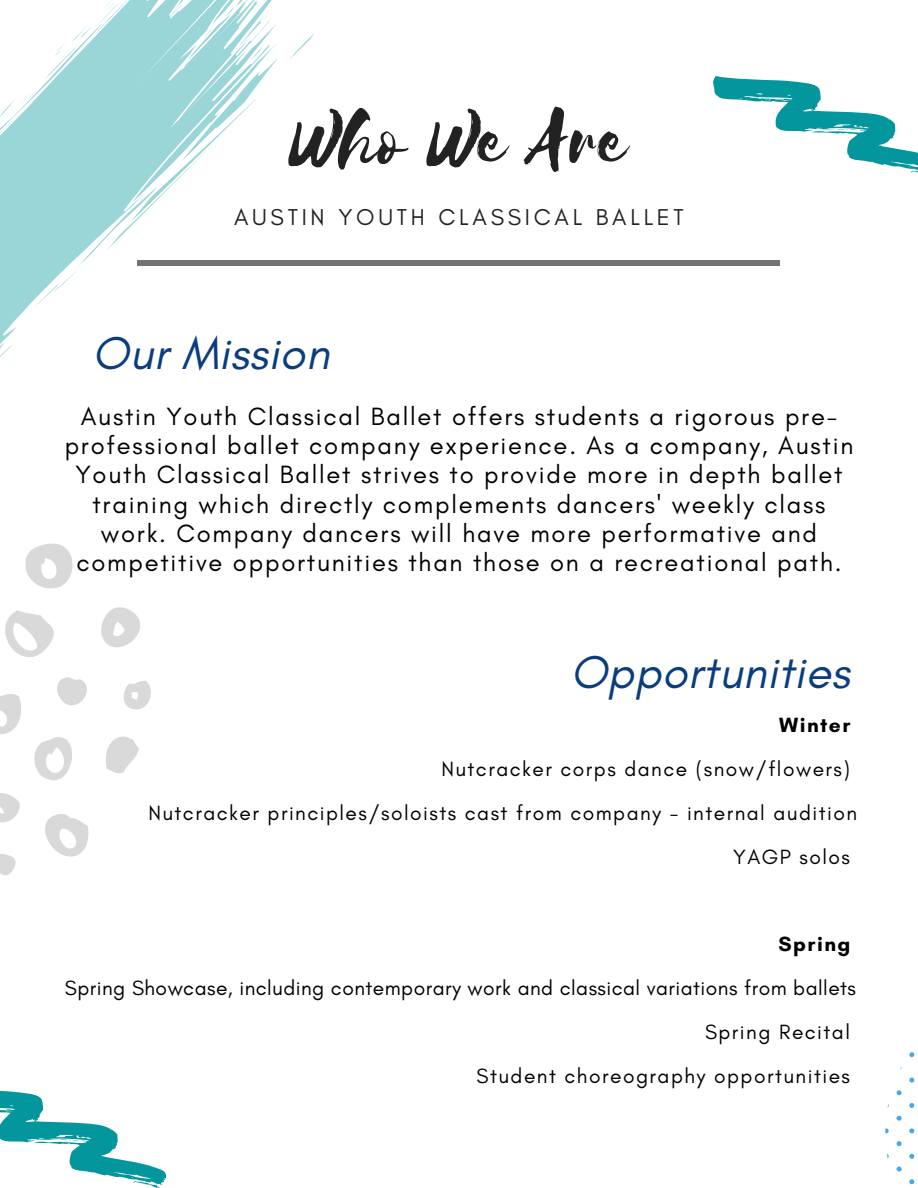
<style>
.page{position:relative;width:918px;height:1188px;background:#fff}
.page>*{position:absolute;margin:0;border:0;box-sizing:border-box;transform-origin:0 0}
.t1{font:85.65px "Selima";color:#222}
.t2{font:italic 46.65px "Glacial Indifference";letter-spacing:.01em;color:#0a3d7f}
.t3{font:25.5px/29.2px "Glacial Indifference";letter-spacing:.07em;color:#000;text-align:center}
.t4{font:23.4px "Glacial Indifference";letter-spacing:.16em;color:#222}
.t5{font:21px/43.8px "Glacial Indifference";letter-spacing:.02em;color:#000;text-align:right}
.t6{font:21px "Glacial Indifference";letter-spacing:.07em;color:#000}
.t7{font:700 21px "Glacial Indifference";letter-spacing:.07em;color:#000}
</style>
<div class="page">
<svg style="left:0;top:309px;width:26px;height:48px"></svg>
<svg style="left:0;top:0;width:314px;height:309px"></svg>
<svg style="left:909px;top:1052px;width:5px;height:5px"></svg>
<svg style="left:897px;top:1090px;width:5px;height:5px"></svg>
<svg style="left:909px;top:1103px;width:5px;height:5px"></svg>
<svg style="left:909px;top:1078px;width:5px;height:5px"></svg>
<svg style="left:897px;top:1141px;width:5px;height:5px"></svg>
<svg style="left:909px;top:1154px;width:5px;height:5px"></svg>
<svg style="left:885px;top:1128px;width:4px;height:5px"></svg>
<svg style="left:909px;top:1128px;width:5px;height:5px"></svg>
<svg style="left:897px;top:1116px;width:5px;height:5px"></svg>
<svg style="left:909px;top:1179px;width:5px;height:5px"></svg>
<svg style="left:897px;top:1167px;width:5px;height:4px"></svg>
<svg style="left:713px;top:76px;width:205px;height:97px"></svg>
<svg style="left:25px;top:544px;width:48px;height:45px"></svg>
<svg style="left:101px;top:607px;width:39px;height:41px"></svg>
<svg style="left:5px;top:610px;width:49px;height:47px"></svg>
<svg style="left:123px;top:681px;width:28px;height:29px"></svg>
<svg style="left:105px;top:736px;width:34px;height:38px"></svg>
<svg style="left:0;top:677px;width:89px;height:199px"></svg>
<svg style="left:0;top:1090px;width:167px;height:98px"></svg>
<div style="left:138px;top:260px;width:642px;height:6px;background:#737373"></div>
<h1 class="t1" style="left:290px;top:94px;width:339px">Who We Are</h1>
<p class="t4" style="left:234px;top:203px;width:451px">AUSTIN YOUTH CLASSICAL BALLET</p>
<h2 class="t2" style="left:92px;top:325px;width:239px">Our Mission</h2>
<p class="t3" style="left:65px;top:401px;width:790px">Austin Youth Classical Ballet offers students a rigorous pre&shy;professional ballet company experience. As a company, Austin Youth Classical Ballet strives to provide more in depth ballet training which directly complements dancers' weekly class work. Company dancers will have more performative and competitive opportunities than those on a recreational path.</p>
<h2 class="t2" style="left:570px;top:643px;width:281px">Opportunities</h2>
<p class="t7" style="left:779px;top:712px;width:73px">Winter</p>
<p class="t6" style="left:441px;top:756px;width:410px">Nutcracker corps dance (snow/flowers)</p>
<p class="t6" style="left:148px;top:800px;width:710px">Nutcracker principles/soloists cast from company - internal audition</p>
<p class="t6" style="left:733px;top:844px;width:118px">YAGP solos</p>
<p class="t7" style="left:779px;top:932px;width:73px">Spring</p>
<p class="t5" style="left:65px;top:966px;width:793px">Spring Showcase, including contemporary work and classical variations from ballets<br>Spring Recital<br>Student choreography opportunities</p>
</div>
